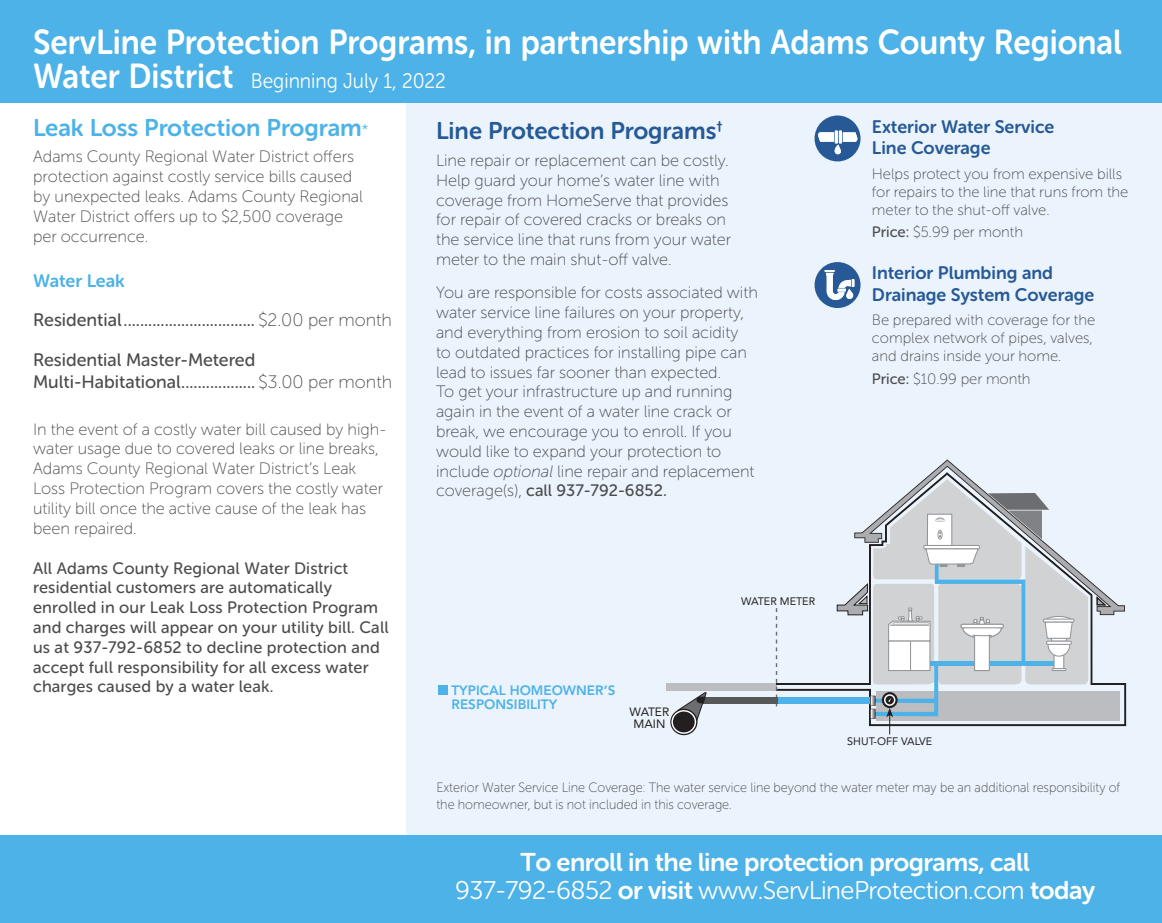
<style>
.page{position:relative;width:1162px;height:923px;background:#fff}
.page>*{position:absolute;margin:0;border:0;box-sizing:border-box;transform-origin:0 0}
.body_copy{font:34.5px "Museo Sans Rounded 700";color:#fff;scale:.92 1}
.t1{font:25.5px/27.9px "Museo Sans Rounded 700";letter-spacing:-.02em;color:#fff;text-align:center}
.t2{font:24px "Museo Sans Rounded 700";color:#4db2e7}
.t3{font:24px "Museo Sans Rounded 700";color:#265996}
.body_copy-2{font:21px "Museo Sans Rounded 300";color:#fff;scale:.92 1}
.t4{font:18px/21.6px "Museo Sans Rounded 500";color:#4b4c4d}
.t5{font:18px/21.6px "Museo Sans Rounded 700";color:#265996}
.t6{font:18px "Museo Sans Rounded 700";letter-spacing:-.005em;color:#4db2e7}
.t7{font:16.5px/19.8px "Museo Sans Rounded 100";color:#4b4c4d}
.t8{font:16.5px/19.8px "Museo Sans Rounded 500";letter-spacing:.01em;color:#4b4c4d}
.t9{font:15px/18px "Museo Sans Rounded 100";color:#4b4c4d}
.t10{font:13.5px/16.2px "Museo Sans Rounded 100";color:#4b4c4d;scale:.95 1}
.t11{font:800 13.5px/13.5px "Avenir LT Std";color:#4db2e7}
.t12{font:12px/12px "Avenir LT Std";color:#231f20;text-align:center}
.t13{font:10.8px "Avenir LT Std";color:#231f20}
.t14{font:10.8px "Avenir LT Std";color:#231f20}
.s1{font-family:"Museo Sans Rounded 700";font-size:34.5px}
.s2{font-family:"Museo Sans Rounded 300";font-size:13.95px}
.s3{font-family:"Museo Sans Rounded 100"}
.s4{font-family:"Museo Sans Rounded 500"}
.s5{font-style:italic}
.s6{font-family:"Museo Sans Rounded 300"}
</style>
<div class="page">
<div style="left:406px;top:89px;width:755px;height:766px;background:#ebf3fc"></div>
<div style="left:0;top:835px;width:1161px;height:88px;background:#4db2e7"></div>
<div style="left:0;top:0;width:1161px;height:103px;background:#4db2e7"></div>
<svg style="left:814px;top:115px;width:46px;height:46px"></svg>
<svg style="left:814px;top:262px;width:46px;height:46px"></svg>
<svg style="left:776px;top:605px;width:349px;height:121px"></svg>
<div style="left:666px;top:683px;width:109px;height:8px;background:#bcbdc0"></div>
<div style="left:776px;top:697px;width:93px;height:7px;background:#4db2e7"></div>
<svg style="left:775px;top:608px;width:2px;height:98px"></svg>
<div style="left:698px;top:697px;width:79px;height:7px;background:#57585a"></div>
<svg style="left:670px;top:709px;width:27px;height:26px"></svg>
<div style="left:671px;top:710px;width:25px;height:24px;border:1px solid #fff;border-radius:50%"></div>
<svg style="left:676px;top:692px;width:31px;height:36px"></svg>
<div style="left:438px;top:685px;width:10px;height:10px;background:#4db2e7"></div>
<svg style="left:836px;top:459px;width:288px;height:275px"></svg>
<p class="body_copy" style="left:33px;top:23px;width:1185px">ServLine Protection Programs, in partnership with Adams County Regional</p>
<p class="body_copy-2" style="left:33px;top:70px;width:450px"><span class="s1">Water District</span> Beginning July 1, 2022</p>
<p class="t2" style="left:33px;top:114px;width:337px">Leak Loss Protection Program<span class="s2">*</span></p>
<p class="t7" style="left:33px;top:147px;width:331px">Adams County Regional Water District offers protection against costly service bills caused by unexpected leaks. Adams County Regional Water District offers up to $2,500 coverage per occurrence.</p>
<p class="t6" style="left:33px;top:270px;width:93px">Water Leak</p>
<p class="t4" style="left:33px;top:310px;width:360px">Residential ................................ <span class="s3">$2.00 per month</span></p>
<p class="t4" style="left:33px;top:349px;width:360px">Residential Master-Metered<br>Multi-Habitational .................. <span class="s3">$3.00 per month</span></p>
<p class="t7" style="left:33px;top:419px;width:355px">In the event of a costly water bill caused by high&shy;water usage due to covered leaks or line breaks, Adams County Regional Water District’s Leak Loss Protection Program covers the costly water utility bill once the active cause of the leak has been repaired.</p>
<p class="t8" style="left:33px;top:558px;width:357px">All Adams County Regional Water District residential customers are automatically enrolled in our Leak Loss Protection Program and charges will appear on your utility bill. Call us at 937-792-6852 to decline protection and accept full responsibility for all excess water charges caused by a water leak.</p>
<p class="t12" style="left:629px;top:706px;width:41px">WATER<br>MAIN</p>
<p class="t5" style="left:872px;top:116px;width:184px">Exterior Water Service<br>Line Coverage</p>
<p class="t9" style="left:872px;top:165px;width:258px">Helps protect you from expensive bills for repairs to the line that runs from the meter to the shut-off valve.</p>
<p class="t9" style="left:872px;top:223px;width:153px"><span class="s4">Price:</span> $5.99 per month</p>
<p class="t5" style="left:872px;top:262px;width:224px">Interior Plumbing and<br>Drainage System Coverage</p>
<p class="t9" style="left:872px;top:311px;width:225px">Be prepared with coverage for the complex network of pipes, valves, and drains inside your home.</p>
<p class="t9" style="left:872px;top:370px;width:160px"><span class="s4">Price:</span> $10.99 per month</p>
<p class="t3" style="left:436px;top:118px;width:288px">Line Protection Programs<sup>†</sup></p>
<p class="t7" style="left:436px;top:151px;width:296px">Line repair or replacement can be costly.<br>Help guard your home’s water line with coverage from HomeServe that provides for repair of covered cracks or breaks on the service line that runs from your water meter to the main shut-off valve.</p>
<p class="t7" style="left:436px;top:283px;width:323px">You are responsible for costs associated with water service line failures on your property, and everything from erosion to soil acidity<br>to outdated practices for installing pipe can lead to issues far sooner than expected.<br>To get your infrastructure up and running again in the event of a water line crack or break, we encourage you to enroll. If you would like to expand your protection to include <span class="s5">optional</span> line repair and replacement coverage(s), <span class="s4">call 937-792-6852.</span></p>
<p class="t14" style="left:741px;top:595px;width:76px">WATER METER</p>
<p class="t11" style="left:451px;top:684px;width:165px">TYPICAL HOMEOWNER’S<br>RESPONSIBILITY</p>
<p class="t13" style="left:847px;top:735px;width:86px">SHUT-OFF VALVE</p>
<p class="t10" style="left:436px;top:780px;width:721px">Exterior Water Service Line Coverage: The water service line beyond the water meter may be an additional responsibility of the homeowner, but is not included in this coverage.</p>
<p class="t1" style="left:455px;top:848px;width:641px">To enroll in the line protection programs, call<br><span class="s6">937-792-6852</span> or visit <span class="s6">www.ServLineProtection.com</span> today</p>
</div>
